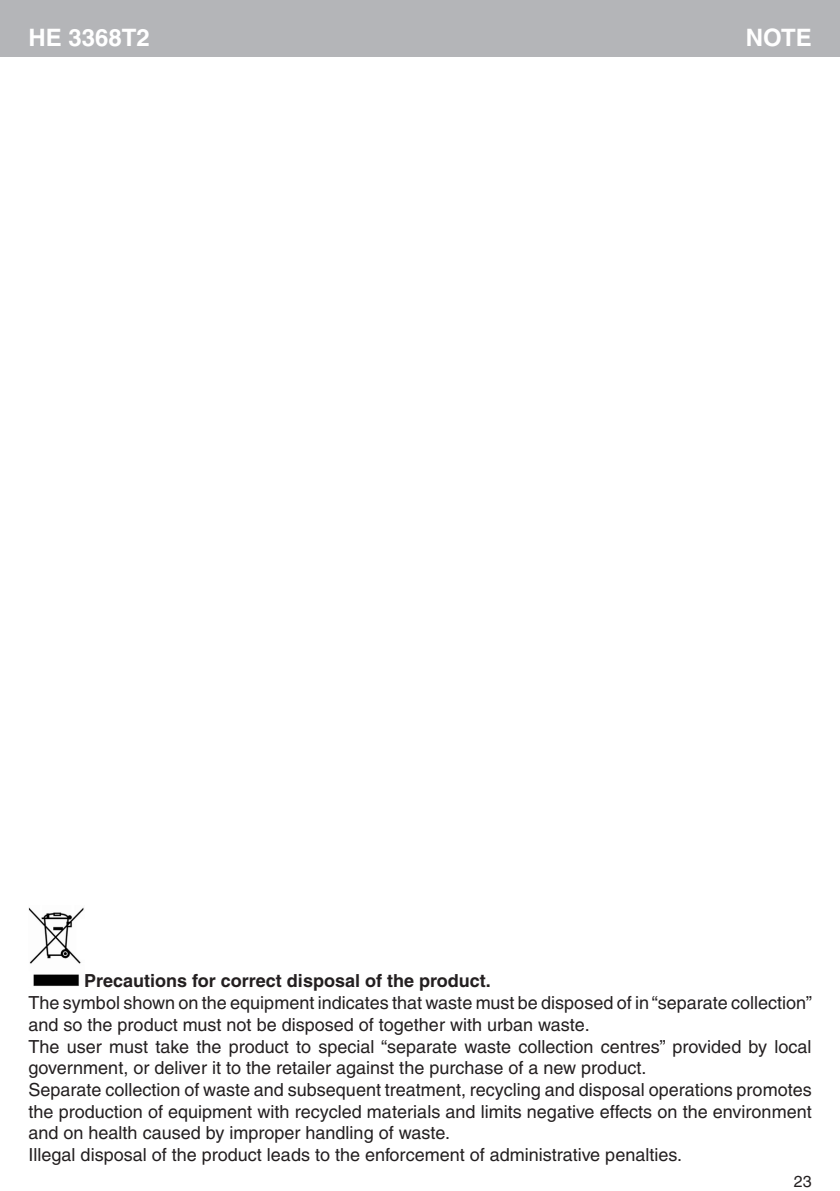
<style>
.page{position:relative;width:840px;height:1191px;background:#fff}
.page>*{position:absolute;margin:0;border:0;box-sizing:border-box;transform-origin:0 0}
.Titolo_lingua{font:700 24px "Helvetica";color:#fff}
.Corpo_testo{font:18px/21.6px "Helvetica";color:#231f20}
.Corpo_testo-2{font:700 18px "Helvetica";color:#231f20}
.t1{font:16px "Helvetica";color:#231f20}
</style>
<div class="page">
<div style="left:0;top:0;width:839px;height:57px;background:#b4b5b8"></div>
<img style="left:29px;top:907px;width:55px;height:79px">
<h1 class="Titolo_lingua" style="left:28px;top:23px;width:123px">HE 3368T2</h1>
<p class="Titolo_lingua" style="left:745px;top:23px;width:67px">NOTE</p>
<p class="Corpo_testo-2" style="left:84px;top:970px;width:408px">Precautions for correct disposal of the product.</p>
<p class="Corpo_testo" style="left:28px;top:992px;width:784px">The symbol shown on the equipment indicates that waste must be disposed of in “separate collection” and so the product must not be disposed of together with urban waste.</p>
<p class="Corpo_testo" style="left:28px;top:1035px;width:784px">The user must take the product to special “separate waste collection centres” provided by local government, or deliver it to the retailer against the purchase of a new product.</p>
<p class="Corpo_testo" style="left:28px;top:1078px;width:784px;text-align:justify">Separate collection of waste and subsequent treatment, recycling and disposal operations promotes the production of equipment with recycled materials and limits negative effects on the environment and on health caused by improper handling of waste.</p>
<p class="Corpo_testo" style="left:29px;top:1143px;width:654px">Illegal disposal of the product leads to the enforcement of administrative penalties.</p>
<p class="t1" style="left:793px;top:1171px;width:19px">23</p>
</div>
